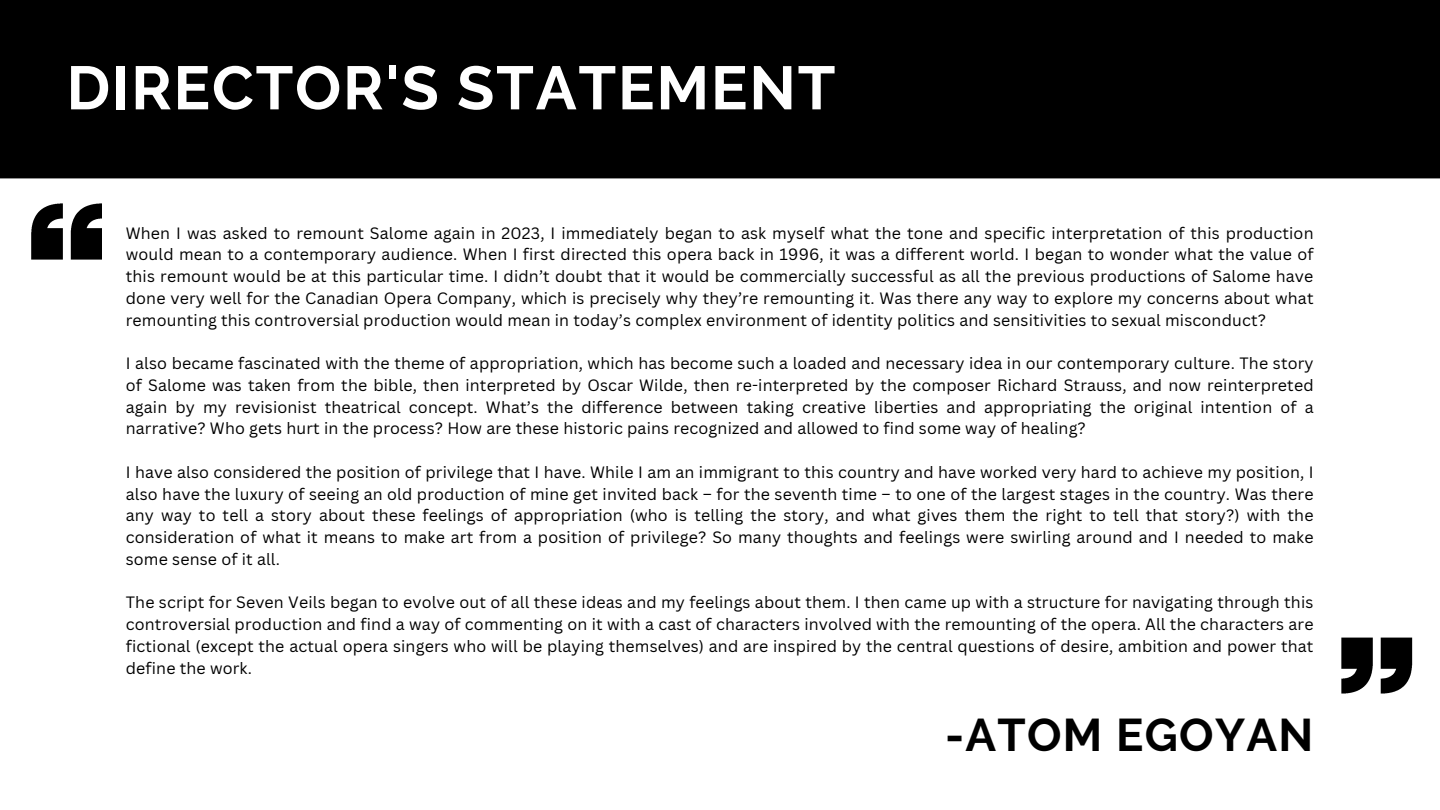
<style>
.page{position:relative;width:1440px;height:810px;background:#fff}
.page>*{position:absolute;margin:0;border:0;box-sizing:border-box;transform-origin:0 0}
.t1{font:700 61px "Raleway";letter-spacing:.03em;color:#fff}
.t2{font:700 45.7px "Raleway";letter-spacing:.03em;color:#000}
.t3{font:16px/21.7px "Canva Sans";letter-spacing:.01em;color:#000;text-align:justify}
</style>
<div class="page">
<img style="left:0;top:0;width:1440px;height:694px">
<p class="t1" style="left:67px;top:52px;width:770px">DIRECTOR'S STATEMENT</p>
<h1 class="t3" style="left:126px;top:222px;width:1189px">When I was asked to remount Salome again in 2023, I immediately began to ask myself what the tone and specific interpretation of this production would mean to a contemporary audience. When I first directed this opera back in 1996, it was a different world. I began to wonder what the value of this remount would be at this particular time. I didn’t doubt that it would be commercially successful as all the previous productions of Salome have done very well for the Canadian Opera Company, which is precisely why they’re remounting it. Was there any way to explore my concerns about what remounting this controversial production would mean in today’s complex environment of identity politics and sensitivities to sexual misconduct?</h1>
<p class="t3" style="left:126px;top:352px;width:1189px">I also became fascinated with the theme of appropriation, which has become such a loaded and necessary idea in our contemporary culture. The story of Salome was taken from the bible, then interpreted by Oscar Wilde, then re-interpreted by the composer Richard Strauss, and now reinterpreted again by my revisionist theatrical concept. What’s the difference between taking creative liberties and appropriating the original intention of a narrative? Who gets hurt in the process? How are these historic pains recognized and allowed to find some way of healing?</p>
<p class="t3" style="left:126px;top:461px;width:1189px">I have also considered the position of privilege that I have. While I am an immigrant to this country and have worked very hard to achieve my position, I also have the luxury of seeing an old production of mine get invited back – for the seventh time – to one of the largest stages in the country. Was there any way to tell a story about these feelings of appropriation (who is telling the story, and what gives them the right to tell that story?) with the consideration of what it means to make art from a position of privilege? So many thoughts and feelings were swirling around and I needed to make some sense of it all.</p>
<p class="t3" style="left:126px;top:591px;width:1189px">The script for Seven Veils began to evolve out of all these ideas and my feelings about them. I then came up with a structure for navigating through this controversial production and find a way of commenting on it with a cast of characters involved with the remounting of the opera. All the characters are fictional (except the actual opera singers who will be playing themselves) and are inspired by the central questions of desire, ambition and power that define the work.</p>
<p class="t2" style="left:945px;top:708px;width:370px">-ATOM EGOYAN</p>
</div>
